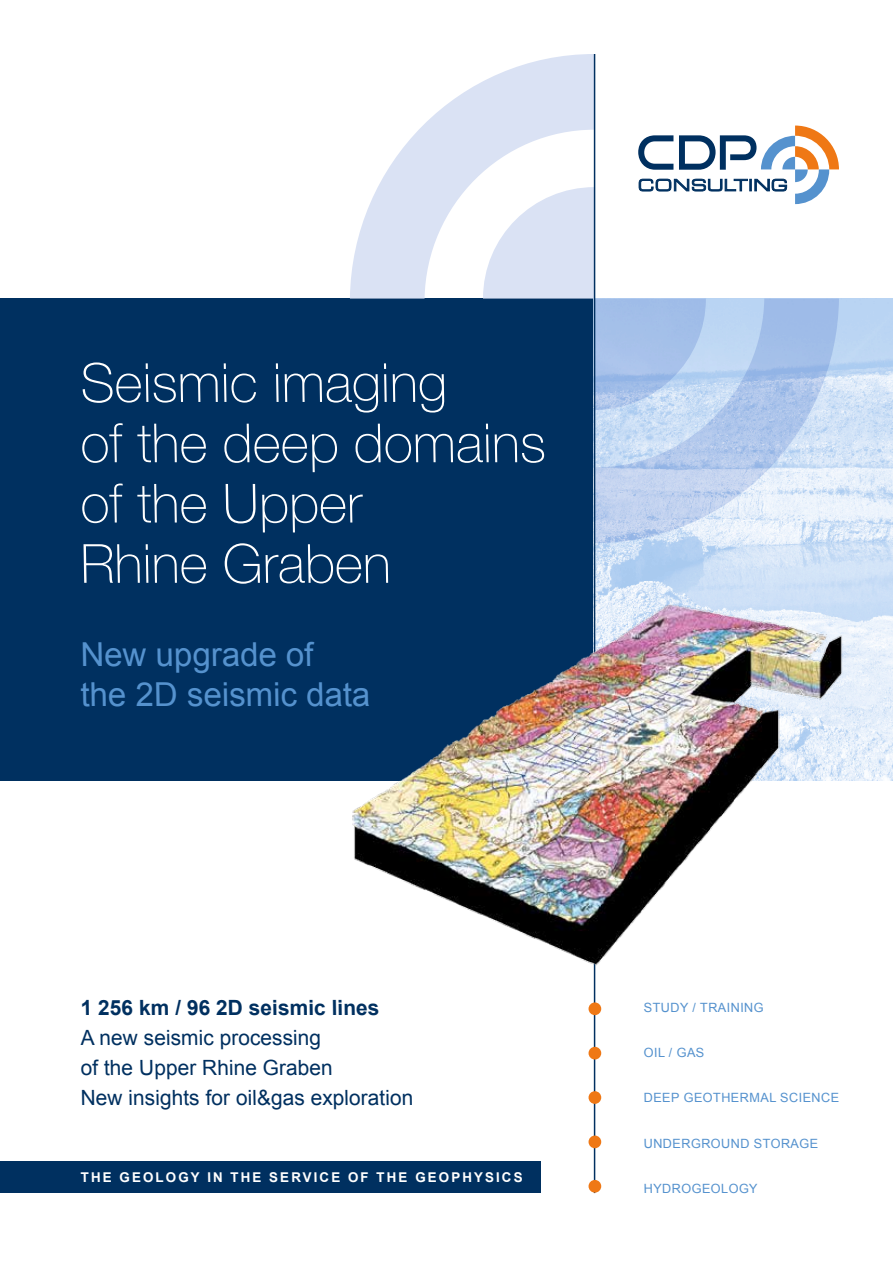
<style>
.page{position:relative;width:893px;height:1263px;background:#fff}
.page>*{position:absolute;margin:0;border:0;box-sizing:border-box;transform-origin:0 0}
.t1{font:100 54px/60.3px "Helvetica Neue";color:#fff}
.t2{font:33px/40.5px "Arial";color:#5592ce}
.t3{font:21px/30px "Arial";color:#003060}
.t4{font:700 21px "Arial";color:#003060}
.t5{font:700 13.5px "Arial";color:#fff}
.t6{font:12.75px "Arial";letter-spacing:.03em;color:#5592ce}
</style>
<div class="page">
<div style="left:0;top:299px;width:893px;height:482px;background:#003060"></div>
<img style="left:595px;top:299px;width:298px;height:254px">
<div style="left:0;top:1161px;width:541px;height:32px;background:#003060"></div>
<svg style="left:595px;top:410px;width:244px;height:133px;background:#c8d9f2"></svg>
<svg style="left:593px;top:126px;width:246px;height:284px"></svg>
<svg style="left:350px;top:54px;width:244px;height:245px;fill:#dae2f4"></svg>
<hr style="left:594px;top:54px;width:1px;height:1139px;background:#003060">
<div style="left:588px;top:1002px;width:13px;height:13px;background:#ef7815;border-radius:50%"></div>
<div style="left:588px;top:1047px;width:13px;height:12px;background:#ef7815;border-radius:50%"></div>
<div style="left:588px;top:1091px;width:13px;height:13px;background:#ef7815;border-radius:50%"></div>
<div style="left:588px;top:1135px;width:13px;height:13px;background:#ef7815;border-radius:50%"></div>
<div style="left:588px;top:1180px;width:13px;height:12px;background:#ef7815;border-radius:50%"></div>
<img style="left:352px;top:553px;width:541px;height:455px">
<h1 class="t1" style="left:81px;top:353px;width:468px">Seismic imaging<br>of the deep domains of the Upper<br>Rhine Graben</h1>
<h2 class="t2" style="left:81px;top:634px;width:292px">New upgrade of<br>the 2D seismic data</h2>
<p class="t4" style="left:81px;top:993px;width:301px">1 256 km / 96 2D seismic lines</p>
<p class="t3" style="left:81px;top:1022px;width:335px">A new seismic processing<br>of the Upper Rhine Graben<br>New insights for oil&amp;gas exploration</p>
<p class="t5" style="left:81px;top:1168px;width:444px">THE GEOLOGY IN THE SERVICE OF THE GEOPHYSICS</p>
<p class="t6" style="left:644px;top:999px;width:122px">STUDY / TRAINING</p>
<p class="t6" style="left:644px;top:1044px;width:62px">OIL / GAS</p>
<p class="t6" style="left:644px;top:1089px;width:197px">DEEP GEOTHERMAL SCIENCE</p>
<p class="t6" style="left:644px;top:1135px;width:176px">UNDERGROUND STORAGE</p>
<p class="t6" style="left:644px;top:1180px;width:116px">HYDROGEOLOGY</p>
</div>
